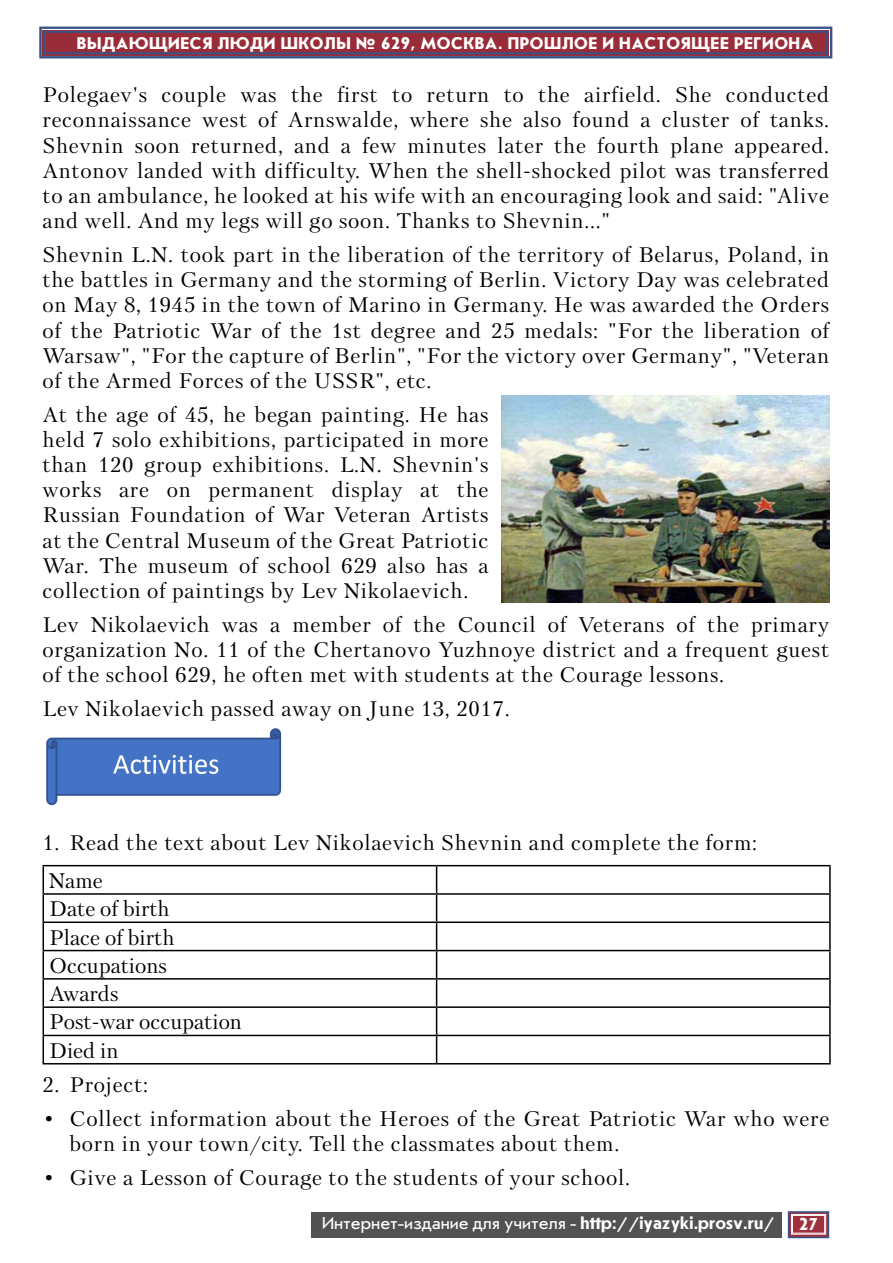
<style>
.page{position:relative;width:893px;height:1263px;background:#fff}
.page>*{position:absolute;margin:0;border:0;box-sizing:border-box;transform-origin:0 0}
.t1{font:21px/25.2px "Petersburg A San Pin";letter-spacing:.035em;color:#000;text-align:justify}
.t2{font:21px/28.3px "Petersburg C San Pin";color:#000}
.t3{font:18px "Journal Sans C";color:#fffefd}
.t4{font:700 18px "Journal Sans C";color:#fffefd}
.t5{font:700 17.7px "Journal Sans C";letter-spacing:.03em;color:#fffefd}
.s1{font-weight:700}
</style>
<div class="page">
<div style="left:788px;top:1211px;width:41px;height:27px;background:#ddb8bb;border:2px solid #395288"></div>
<svg style="left:791px;top:1214px;width:35px;height:20px"></svg>
<div style="left:792px;top:1215px;width:33px;height:18px;border:1px solid #fffefd"></div>
<div style="left:311px;top:1212px;width:470px;height:25px;background:#525252"></div>
<svg style="left:39px;top:26px;width:794px;height:33px;background:#8e4559"></svg>
<div style="left:44px;top:31px;width:784px;height:23px;border:2px solid #395288"></div>
<hr style="left:43px;top:865px;width:394px;height:1px;background:#000">
<hr style="left:437px;top:865px;width:394px;height:1px;background:#000">
<hr style="left:829px;top:866px;width:2px;height:27px;background:#000">
<hr style="left:43px;top:893px;width:394px;height:2px;background:#000">
<hr style="left:437px;top:893px;width:394px;height:2px;background:#000">
<hr style="left:829px;top:895px;width:2px;height:26px;background:#000">
<hr style="left:43px;top:921px;width:394px;height:2px;background:#000">
<hr style="left:437px;top:921px;width:394px;height:2px;background:#000">
<hr style="left:829px;top:923px;width:2px;height:27px;background:#000">
<hr style="left:43px;top:950px;width:394px;height:1px;background:#000">
<hr style="left:437px;top:950px;width:394px;height:1px;background:#000">
<hr style="left:829px;top:951px;width:2px;height:27px;background:#000">
<hr style="left:43px;top:978px;width:394px;height:1px;background:#000">
<hr style="left:437px;top:978px;width:394px;height:1px;background:#000">
<hr style="left:829px;top:979px;width:2px;height:27px;background:#000">
<hr style="left:43px;top:1006px;width:394px;height:2px;background:#000">
<hr style="left:437px;top:1006px;width:394px;height:2px;background:#000">
<hr style="left:829px;top:1008px;width:2px;height:27px;background:#000">
<hr style="left:43px;top:1035px;width:394px;height:1px;background:#000">
<svg style="left:43px;top:866px;width:1px;height:197px"></svg>
<hr style="left:437px;top:1035px;width:394px;height:1px;background:#000">
<svg style="left:436px;top:866px;width:1px;height:197px"></svg>
<hr style="left:829px;top:1036px;width:2px;height:27px;background:#000">
<hr style="left:43px;top:1063px;width:394px;height:1px;background:#000">
<hr style="left:437px;top:1063px;width:394px;height:1px;background:#000">
<img style="left:502px;top:395px;width:327px;height:207px">
<img style="left:46px;top:728px;width:235px;height:78px">
<p class="t5" style="left:77px;top:34px;width:738px">ВЫДАЮЩИЕСЯ ЛЮДИ ШКОЛЫ № 629, МОСКВА. ПРОШЛОЕ И НАСТОЯЩЕЕ РЕГИОНА</p>
<p class="t1" style="left:43px;top:81px;width:788px">Polegaev's couple was the first to return to the airfield. She conducted reconnaissance west of Arnswalde, where she also found a cluster of tanks.<br>Shevnin soon returned, and a few minutes later the fourth plane appeared.<br>Antonov landed with difficulty. When the shell-shocked pilot was transferred to an ambulance, he looked at his wife with an encouraging look and said: "Alive and well. And my legs will go soon. Thanks to Shevnin..."</p>
<p class="t1" style="left:43px;top:241px;width:788px">Shevnin L.N. took part in the liberation of the territory of Belarus, Poland, in the battles in Germany and the storming of Berlin. Victory Day was celebrated on May 8, 1945 in the town of Marino in Germany. He was awarded the Orders of the Patriotic War of the 1st degree and 25 medals: "For the liberation of Warsaw", "For the capture of Berlin", "For the victory over Germany", "Veteran of the Armed Forces of the USSR", etc.</p>
<p class="t1" style="left:43px;top:401px;width:447px">At the age of 45, he began painting. He has held 7 solo exhibitions, participated in more than 120 group exhibitions. L.N. Shevnin's works are on permanent display at the Russian Foundation of War Veteran Artists at the Central Museum of the Great Patriotic War. The museum of school 629 also has a collection of paintings by Lev Nikolaevich.</p>
<p class="t1" style="left:43px;top:611px;width:788px">Lev Nikolaevich was a member of the Council of Veterans of the primary organization No. 11 of the Chertanovo Yuzhnoye district and a frequent guest of the school 629, he often met with students at the Courage lessons.</p>
<p class="t1" style="left:43px;top:695px;width:469px">Lev Nikolaevich passed away on June 13, 2017.</p>
<p class="t1" style="left:43px;top:830px;width:716px">1. Read the text about Lev Nikolaevich Shevnin and complete the form:</p>
<p class="t2" style="left:49px;top:866px;width:194px">Name<br>Date of birth<br>Place of birth<br>Occupations<br>Awards<br>Post-war occupation<br>Died in</p>
<p class="t1" style="left:43px;top:1071px;width:107px">2. Project:</p>
<p class="t1" style="left:70px;top:1105px;width:761px;text-indent:-27px">• Collect information about the Heroes of the Great Patriotic War who were born in your town/city. Tell the classmates about them.</p>
<p class="t1" style="left:43px;top:1164px;width:589px">• Give a Lesson of Courage to the students of your school.</p>
<p class="t3" style="left:322px;top:1214px;width:454px">Интернет-издание для учителя - <span class="s1">http://iyazyki.prosv.ru/</span></p>
<p class="t4" style="left:799px;top:1214px;width:20px">27</p>
</div>
